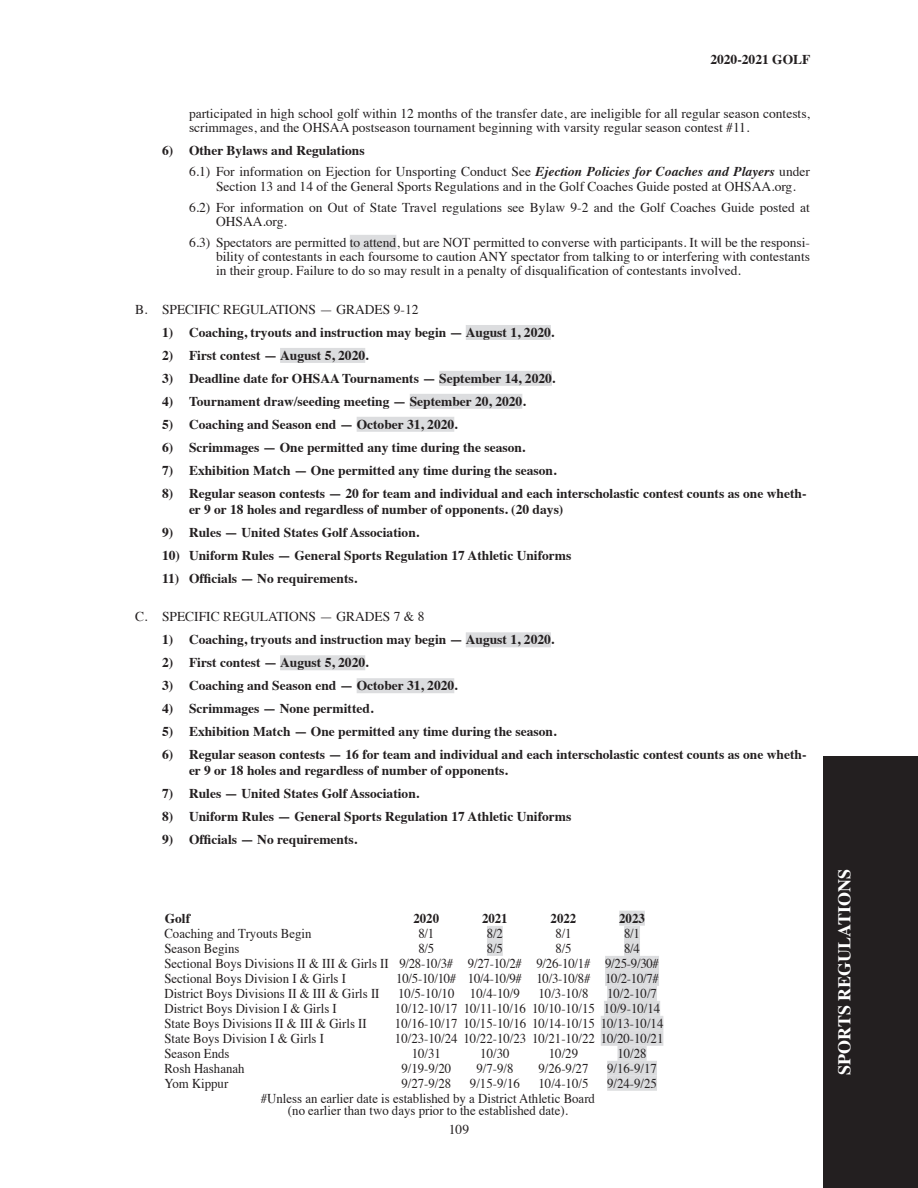
<style>
.page{position:relative;width:918px;height:1188px;background:#fff}
.page>*{position:absolute;margin:0;border:0;box-sizing:border-box;transform-origin:0 0}
.t1{font:700 18px "Times";color:#fff}
._1___2___3{font:700 13.5px/16.2px "Times";color:#231f20}
.Level_1{font:13.5px/12px "Times";color:#231f20;text-align:center;scale:.95 1}
._1_1___1_2___1_3{font:13.5px/14.2px "Times";color:#231f20}
.Paragraph_Text_Level{font:13.5px/14.2px "Times";color:#231f20}
.A__B__C{font:13.5px "Times";color:#231f20}
.Level_1-2{font:700 13.5px "Times";color:#231f20;scale:.95 1}
.Level_1-3{font:700 13.5px "Times";color:#231f20}
.s1{font-weight:700;font-style:italic}
</style>
<div class="page">
<div style="left:824px;top:756px;width:94px;height:432px;background:#231f20"></div>
<div style="left:350px;top:235px;width:46px;height:15px;background:#dcdddf"></div>
<div style="left:466px;top:325px;width:85px;height:15px;background:#dcdddf"></div>
<div style="left:280px;top:348px;width:85px;height:15px;background:#dcdddf"></div>
<div style="left:439px;top:371px;width:113px;height:15px;background:#dcdddf"></div>
<div style="left:410px;top:394px;width:112px;height:15px;background:#dcdddf"></div>
<div style="left:357px;top:417px;width:97px;height:15px;background:#dcdddf"></div>
<div style="left:466px;top:632px;width:85px;height:15px;background:#dcdddf"></div>
<div style="left:280px;top:655px;width:85px;height:15px;background:#dcdddf"></div>
<div style="left:357px;top:678px;width:97px;height:15px;background:#dcdddf"></div>
<div style="left:619px;top:911px;width:26px;height:15px;background:#dcdddf"></div>
<div style="left:487px;top:926px;width:16px;height:15px;background:#dcdddf"></div>
<div style="left:624px;top:926px;width:16px;height:15px;background:#dcdddf"></div>
<div style="left:487px;top:941px;width:16px;height:15px;background:#dcdddf"></div>
<div style="left:624px;top:941px;width:16px;height:15px;background:#dcdddf"></div>
<div style="left:605px;top:956px;width:54px;height:15px;background:#dcdddf"></div>
<div style="left:605px;top:971px;width:54px;height:15px;background:#dcdddf"></div>
<div style="left:607px;top:986px;width:50px;height:15px;background:#dcdddf"></div>
<div style="left:604px;top:1001px;width:56px;height:15px;background:#dcdddf"></div>
<div style="left:601px;top:1016px;width:62px;height:15px;background:#dcdddf"></div>
<div style="left:601px;top:1031px;width:62px;height:15px;background:#dcdddf"></div>
<div style="left:617px;top:1046px;width:30px;height:15px;background:#dcdddf"></div>
<div style="left:607px;top:1061px;width:50px;height:15px;background:#dcdddf"></div>
<div style="left:607px;top:1076px;width:50px;height:15px;background:#dcdddf"></div>
<p class="_1___2___3" style="left:710px;top:50px;width:102px">2020-2021 GOLF</p>
<p class="Paragraph_Text_Level" style="left:189px;top:105px;width:623px">participated in high school golf within 12 months of the transfer date, are ineligible for all regular season contests, scrimmages, and the OHSAA postseason tournament beginning with varsity regular season contest #11.</p>
<p class="_1___2___3" style="left:162px;top:141px;width:204px">6) Other Bylaws and Regulations</p>
<p class="_1_1___1_2___1_3" style="left:216px;top:164px;width:596px;text-indent:-27px">6.1) For information on Ejection for Unsporting Conduct See <span class="s1">Ejection Policies for Coaches and Players</span> under<br>Section 13 and 14 of the General Sports Regulations and in the Golf Coaches Guide posted at OHSAA.org.</p>
<p class="_1_1___1_2___1_3" style="left:216px;top:199px;width:596px;text-indent:-27px">6.2) For information on Out of State Travel regulations see Bylaw 9-2 and the Golf Coaches Guide posted at<br>OHSAA.org.</p>
<p class="_1_1___1_2___1_3" style="left:216px;top:234px;width:596px;text-align:justify;text-indent:-27px">6.3) Spectators are permitted to attend, but are NOT permitted to converse with participants. It will be the responsi&shy;bility of contestants in each foursome to caution ANY spectator from talking to or interfering with contestants in their group. Failure to do so may result in a penalty of disqualification of contestants involved.</p>
<p class="A__B__C" style="left:135px;top:297px;width:285px">B. SPECIFIC REGULATIONS — GRADES 9-12</p>
<p class="_1___2___3" style="left:162px;top:323px;width:394px">1) Coaching, tryouts and instruction may begin — August 1, 2020.</p>
<p class="_1___2___3" style="left:162px;top:346px;width:208px">2) First contest — August 5, 2020.</p>
<p class="_1___2___3" style="left:162px;top:369px;width:395px">3) Deadline date for OHSAA Tournaments — September 14, 2020.</p>
<p class="_1___2___3" style="left:162px;top:392px;width:365px">4) Tournament draw/seeding meeting — September 20, 2020.</p>
<p class="_1___2___3" style="left:162px;top:415px;width:297px">5) Coaching and Season end — October 31, 2020.</p>
<p class="_1___2___3" style="left:162px;top:438px;width:365px">6) Scrimmages — One permitted any time during the season.</p>
<p class="_1___2___3" style="left:162px;top:461px;width:396px">7) Exhibition Match — One permitted any time during the season.</p>
<p class="_1___2___3" style="left:189px;top:484px;width:619px;text-indent:-27px">8) Regular season contests — 20 for team and individual and each interscholastic contest counts as one wheth&shy;er 9 or 18 holes and regardless of number of opponents. (20 days)</p>
<p class="_1___2___3" style="left:162px;top:523px;width:259px">9) Rules — United States Golf Association.</p>
<p class="_1___2___3" style="left:162px;top:546px;width:411px">10) Uniform Rules — General Sports Regulation 17 Athletic Uniforms</p>
<p class="_1___2___3" style="left:162px;top:569px;width:197px">11) Officials — No requirements.</p>
<p class="A__B__C" style="left:135px;top:604px;width:291px">C. SPECIFIC REGULATIONS — GRADES 7 &amp; 8</p>
<p class="_1___2___3" style="left:162px;top:630px;width:394px">1) Coaching, tryouts and instruction may begin — August 1, 2020.</p>
<p class="_1___2___3" style="left:162px;top:653px;width:208px">2) First contest — August 5, 2020.</p>
<p class="_1___2___3" style="left:162px;top:676px;width:297px">3) Coaching and Season end — October 31, 2020.</p>
<p class="_1___2___3" style="left:162px;top:699px;width:213px">4) Scrimmages — None permitted.</p>
<p class="_1___2___3" style="left:162px;top:722px;width:396px">5) Exhibition Match — One permitted any time during the season.</p>
<p class="_1___2___3" style="left:189px;top:745px;width:619px;text-indent:-27px">6) Regular season contests — 16 for team and individual and each interscholastic contest counts as one wheth&shy;er 9 or 18 holes and regardless of number of opponents.</p>
<p class="_1___2___3" style="left:162px;top:784px;width:259px">7) Rules — United States Golf Association.</p>
<p class="_1___2___3" style="left:162px;top:807px;width:411px">8) Uniform Rules — General Sports Regulation 17 Athletic Uniforms</p>
<p class="_1___2___3" style="left:162px;top:830px;width:197px">9) Officials — No requirements.</p>
<p class="Level_1-3" style="left:165px;top:905px;width:27px">Golf</p>
<p class="Level_1-2" style="left:414px;top:905px;width:29px">2020</p>
<p class="Level_1-2" style="left:482px;top:905px;width:29px">2021</p>
<p class="Level_1-2" style="left:551px;top:905px;width:29px">2022</p>
<p class="Level_1-2" style="left:619px;top:905px;width:29px">2023</p>
<p class="Level_1" style="left:164px;top:926px;width:156px">Coaching and Tryouts Begin</p>
<p class="Level_1" style="left:418px;top:926px;width:18px">8/1</p>
<p class="Level_1" style="left:487px;top:926px;width:18px">8/2</p>
<p class="Level_1" style="left:556px;top:926px;width:18px">8/1</p>
<p class="Level_1" style="left:624px;top:926px;width:18px">8/1</p>
<p class="Level_1" style="left:164px;top:941px;width:81px">Season Begins</p>
<p class="Level_1" style="left:418px;top:941px;width:18px">8/5</p>
<p class="Level_1" style="left:487px;top:941px;width:18px">8/5</p>
<p class="Level_1" style="left:556px;top:941px;width:18px">8/5</p>
<p class="Level_1" style="left:624px;top:941px;width:18px">8/4</p>
<p class="Level_1" style="left:164px;top:956px;width:238px">Sectional Boys Divisions II &amp; III &amp; Girls II</p>
<p class="Level_1" style="left:399px;top:956px;width:58px">9/28-10/3#</p>
<p class="Level_1" style="left:468px;top:956px;width:58px">9/27-10/2#</p>
<p class="Level_1" style="left:537px;top:956px;width:58px">9/26-10/1#</p>
<p class="Level_1" style="left:605px;top:956px;width:58px">9/25-9/30#</p>
<p class="Level_1" style="left:164px;top:971px;width:193px">Sectional Boys Division I &amp; Girls I</p>
<p class="Level_1" style="left:396px;top:971px;width:65px">10/5-10/10#</p>
<p class="Level_1" style="left:468px;top:971px;width:58px">10/4-10/9#</p>
<p class="Level_1" style="left:537px;top:971px;width:58px">10/3-10/8#</p>
<p class="Level_1" style="left:605px;top:971px;width:58px">10/2-10/7#</p>
<p class="Level_1" style="left:164px;top:986px;width:228px">District Boys Divisions II &amp; III &amp; Girls II</p>
<p class="Level_1" style="left:398px;top:986px;width:61px">10/5-10/10</p>
<p class="Level_1" style="left:470px;top:986px;width:54px">10/4-10/9</p>
<p class="Level_1" style="left:539px;top:986px;width:54px">10/3-10/8</p>
<p class="Level_1" style="left:607px;top:986px;width:54px">10/2-10/7</p>
<p class="Level_1" style="left:164px;top:1001px;width:183px">District Boys Division I &amp; Girls I</p>
<p class="Level_1" style="left:395px;top:1001px;width:68px">10/12-10/17</p>
<p class="Level_1" style="left:464px;top:1001px;width:67px">10/11-10/16</p>
<p class="Level_1" style="left:532px;top:1001px;width:68px">10/10-10/15</p>
<p class="Level_1" style="left:604px;top:1001px;width:61px">10/9-10/14</p>
<p class="Level_1" style="left:164px;top:1016px;width:214px">State Boys Divisions II &amp; III &amp; Girls II</p>
<p class="Level_1" style="left:395px;top:1016px;width:284px">10/16-10/17 10/15-10/16 10/14-10/15 10/13-10/14</p>
<p class="Level_1" style="left:164px;top:1031px;width:170px">State Boys Division I &amp; Girls I</p>
<p class="Level_1" style="left:395px;top:1031px;width:284px">10/23-10/24 10/22-10/23 10/21-10/22 10/20-10/21</p>
<p class="Level_1" style="left:164px;top:1046px;width:70px">Season Ends</p>
<p class="Level_1" style="left:412px;top:1046px;width:32px">10/31</p>
<p class="Level_1" style="left:480px;top:1046px;width:32px">10/30</p>
<p class="Level_1" style="left:549px;top:1046px;width:32px">10/29</p>
<p class="Level_1" style="left:617px;top:1046px;width:32px">10/28</p>
<p class="Level_1" style="left:164px;top:1061px;width:86px">Rosh Hashanah</p>
<p class="Level_1" style="left:401px;top:1061px;width:54px">9/19-9/20</p>
<p class="Level_1" style="left:476px;top:1061px;width:41px">9/7-9/8</p>
<p class="Level_1" style="left:539px;top:1061px;width:54px">9/26-9/27</p>
<p class="Level_1" style="left:607px;top:1061px;width:54px">9/16-9/17</p>
<p class="Level_1" style="left:164px;top:1076px;width:69px">Yom Kippur</p>
<p class="Level_1" style="left:401px;top:1076px;width:54px">9/27-9/28</p>
<p class="Level_1" style="left:470px;top:1076px;width:54px">9/15-9/16</p>
<p class="Level_1" style="left:539px;top:1076px;width:54px">10/4-10/5</p>
<p class="Level_1" style="left:607px;top:1076px;width:54px">9/24-9/25</p>
<p class="Level_1" style="left:261px;top:1091px;width:353px">#Unless an earlier date is established by a District Athletic Board (no earlier than two days prior to the established date).</p>
<p class="_1_1___1_2___1_3" style="left:449px;top:1121px;width:22px">109</p>
<h1 class="t1" style="left:827px;top:1075px;width:207px;rotate:-90deg">SPORTS REGULATIONS</h1>
</div>
